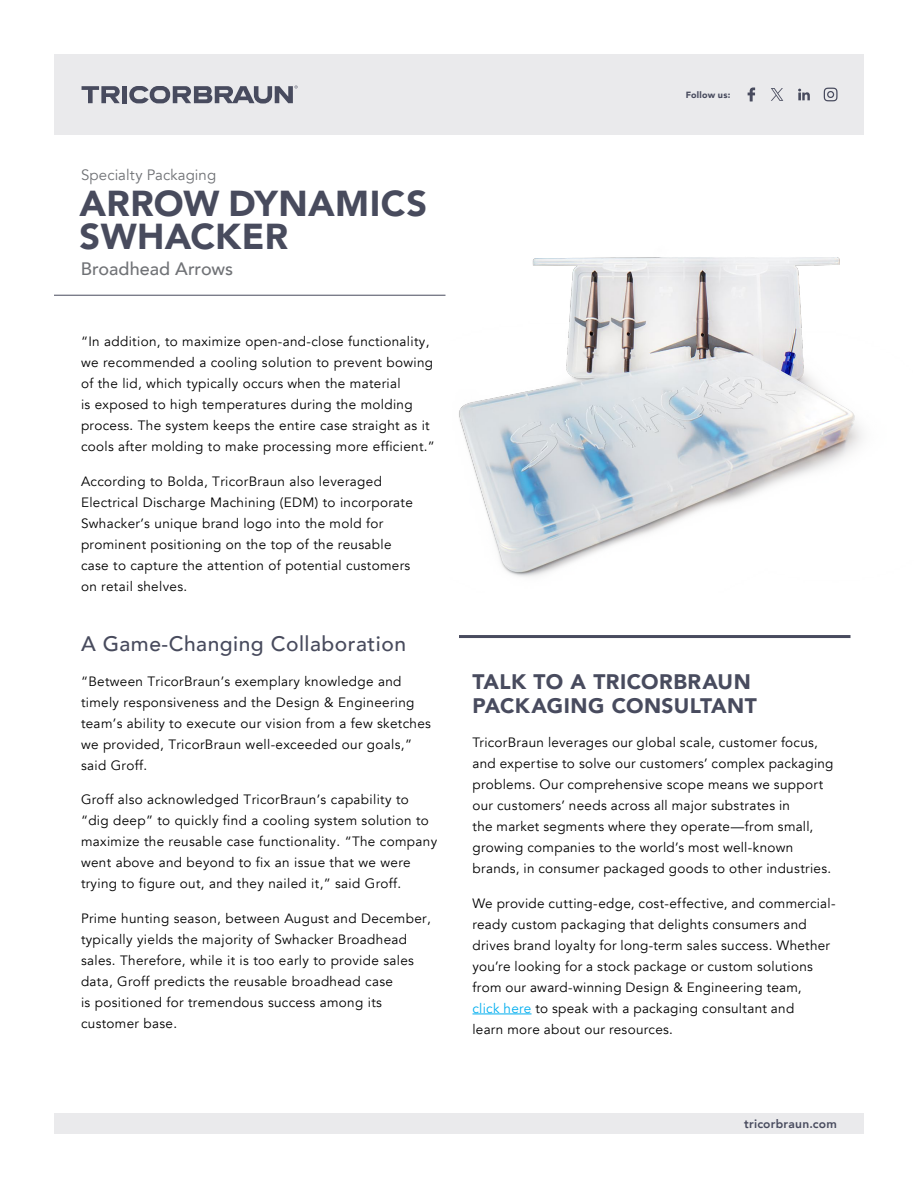
<style>
.page{position:relative;width:918px;height:1188px;background:#fff}
.page>*{position:absolute;margin:0;border:0;box-sizing:border-box;transform-origin:0 0}
.t1{font:900 36px/33px "Avenir";letter-spacing:.01em;color:#484b5d}
.t2{font:900 21px/24px "Avenir";letter-spacing:.02em;color:#484b5e}
.t3{font:500 21px "Avenir";letter-spacing:.025em;color:#484b5d}
.t4{font:500 18px "Avenir";color:#707276}
.t5{font:15px "Avenir";letter-spacing:.005em;color:#707276}
.t6{font:13.5px/21px "Avenir";letter-spacing:.025em;color:#000}
.t7{font:800 12px "Avenir";letter-spacing:.02em;color:#484b5e}
.t8{font:900 9px "Avenir";letter-spacing:.03em;color:#484b5e}
.s1{color:#00aeef}
</style>
<div class="page">
<div style="left:54px;top:54px;width:810px;height:81px;background:#eaeaec"></div>
<div style="left:122px;top:86px;width:5px;height:17px;background:#484b5e"></div>
<svg style="left:82px;top:86px;width:38px;height:17px"></svg>
<svg style="left:129px;top:85px;width:169px;height:19px"></svg>
<svg style="left:748px;top:88px;width:7px;height:13px"></svg>
<svg style="left:798px;top:89px;width:12px;height:11px"></svg>
<svg style="left:824px;top:88px;width:14px;height:13px"></svg>
<div style="left:54px;top:1114px;width:810px;height:20px;background:#eaeaec"></div>
<svg style="left:771px;top:88px;width:12px;height:13px"></svg>
<hr style="left:472px;top:1014px;width:60px;height:1px;background:#00aeef">
<hr style="left:459px;top:635px;width:391px;height:3px;background:#484b5e">
<img style="left:459px;top:257px;width:403px;height:320px">
<hr style="left:54px;top:295px;width:392px;height:1px;background:#484b5d">
<p class="t5" style="left:81px;top:166px;width:137px">Specialty Packaging</p>
<h1 class="t1" style="left:79px;top:186px;width:349px">ARROW DYNAMICS<br>SWHACKER</h1>
<h3 class="t4" style="left:81px;top:253px;width:154px">Broadhead Arrows</h3>
<p class="t6" style="left:81px;top:331px;width:355px">“In addition, to maximize open-and-close functionality, we recommended a cooling solution to prevent bowing of the lid, which typically occurs when the material<br>is exposed to high temperatures during the molding process. The system keeps the entire case straight as it cools after molding to make processing more efficient.”</p>
<p class="t6" style="left:81px;top:471px;width:333px">According to Bolda, TricorBraun also leveraged Electrical Discharge Machining (EDM) to incorporate Swhacker’s unique brand logo into the mold for prominent positioning on the top of the reusable case to capture the attention of potential customers on retail shelves.</p>
<h2 class="t3" style="left:81px;top:626px;width:327px">A Game-Changing Collaboration</h2>
<p class="t6" style="left:81px;top:671px;width:352px">“Between TricorBraun’s exemplary knowledge and timely responsiveness and the Design &amp; Engineering team’s ability to execute our vision from a few sketches we provided, TricorBraun well-exceeded our goals,” said Groff.</p>
<p class="t6" style="left:81px;top:790px;width:358px">Groff also acknowledged TricorBraun’s capability to “dig deep” to quickly find a cooling system solution to maximize the reusable case functionality. “The company went above and beyond to fix an issue that we were trying to figure out, and they nailed it,” said Groff.</p>
<p class="t6" style="left:81px;top:908px;width:351px">Prime hunting season, between August and December, typically yields the majority of Swhacker Broadhead sales. Therefore, while it is too early to provide sales data, Groff predicts the reusable broadhead case<br>is positioned for tremendous success among its customer base.</p>
<p class="t8" style="left:686px;top:87px;width:46px">Follow us:</p>
<h2 class="t2" style="left:472px;top:669px;width:286px">TALK TO A TRICORBRAUN<br>PACKAGING CONSULTANT</h2>
<p class="t6" style="left:472px;top:733px;width:363px">TricorBraun leverages our global scale, customer focus, and expertise to solve our customers’ complex packaging problems. Our comprehensive scope means we support our customers’ needs across all major substrates in<br>the market segments where they operate—from small, growing companies to the world’s most well-known brands, in consumer packaged goods to other industries.</p>
<p class="t6" style="left:472px;top:893px;width:365px">We provide cutting-edge, cost-effective, and commercial&shy;ready custom packaging that delights consumers and drives brand loyalty for long-term sales success. Whether you’re looking for a stock package or custom solutions from our award-winning Design &amp; Engineering team,<br><span class="s1">click here</span> to speak with a packaging consultant and<br>learn more about our resources.</p>
<p class="t7" style="left:744px;top:1115px;width:94px">tricorbraun.com</p>
</div>
